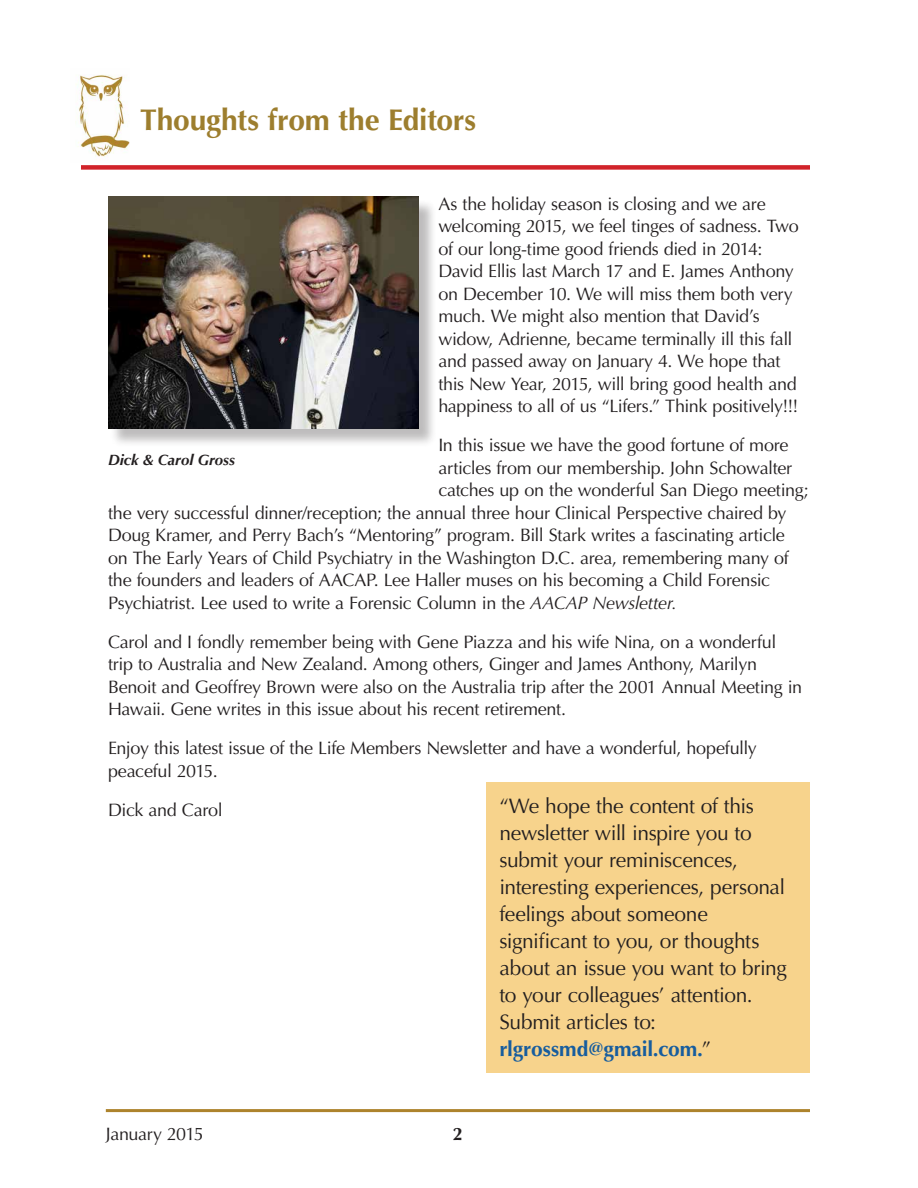
<style>
.page{position:relative;width:918px;height:1188px;background:#fff}
.page>*{position:absolute;margin:0;border:0;box-sizing:border-box;transform-origin:0 0}
.t1{font:700 30px "Optima LT Std";letter-spacing:-.005em;color:#9d7e2e}
.t2{font:21px/27px "Optima LT Std";letter-spacing:-.015em;color:#231f20}
.t3{font:18px/22.5px "Optima LT Std";letter-spacing:-.02em;color:#231f20}
.t4{font:700 18px "Optima LT Std";color:#231f20}
.t5{font:italic 700 15px "Optima LT Std";color:#231f20}
.s1{font-style:italic}
.s2{font-weight:700;color:#175d9e}
</style>
<div class="page">
<hr style="left:106px;top:1109px;width:704px;height:3px;background:#ad832c">
<img style="left:75px;top:75px;width:55px;height:85px">
<div style="left:81px;top:165px;width:729px;height:5px;background:#d1232a"></div>
<div style="left:110px;top:199px;width:327px;height:249px;background:#231f20;opacity:.3"></div>
<img style="left:108px;top:197px;width:310px;height:232px">
<div style="left:486px;top:782px;width:324px;height:290px;background:#f7d38c"></div>
<h1 class="t1" style="left:140px;top:102px;width:338px">Thoughts from the Editors</h1>
<p class="t3" style="left:438px;top:193px;width:362px">As the holiday season is closing and we are welcoming 2015, we feel tinges of sadness. Two of our long-time good friends died in 2014:<br>David Ellis last March 17 and E. James Anthony on December 10. We will miss them both very much. We might also mention that David’s widow, Adrienne, became terminally ill this fall and passed away on January 4. We hope that this New Year, 2015, will bring good health and happiness to all of us “Lifers.” Think positively!!!</p>
<p class="t3" style="left:438px;top:434px;width:352px">In this issue we have the good fortune of more</p>
<p class="t3" style="left:438px;top:457px;width:355px">articles from our membership. John Schowalter</p>
<p class="t3" style="left:438px;top:479px;width:372px">catches up on the wonderful San Diego meeting;</p>
<p class="t3" style="left:108px;top:502px;width:680px">the very successful dinner/reception; the annual three hour Clinical Perspective chaired by</p>
<p class="t3" style="left:108px;top:524px;width:678px">Doug Kramer, and Perry Bach’s “Mentoring” program. Bill Stark writes a fascinating article</p>
<p class="t3" style="left:108px;top:547px;width:682px">on The Early Years of Child Psychiatry in the Washington D.C. area, remembering many of</p>
<p class="t3" style="left:108px;top:569px;width:664px">the founders and leaders of AACAP. Lee Haller muses on his becoming a Child Forensic</p>
<p class="t3" style="left:108px;top:592px;width:570px">Psychiatrist. Lee used to write a Forensic Column in the <span class="s1">AACAP Newsletter.</span></p>
<p class="t3" style="left:108px;top:631px;width:696px">Carol and I fondly remember being with Gene Piazza and his wife Nina, on a wonderful trip to Australia and New Zealand. Among others, Ginger and James Anthony, Marilyn Benoit and Geoffrey Brown were also on the Australia trip after the 2001 Annual Meeting in Hawaii. Gene writes in this issue about his recent retirement.</p>
<p class="t3" style="left:108px;top:737px;width:650px">Enjoy this latest issue of the Life Members Newsletter and have a wonderful, hopefully peaceful 2015.</p>
<p class="t3" style="left:108px;top:799px;width:116px">Dick and Carol</p>
<p class="t5" style="left:108px;top:451px;width:128px">Dick &amp; Carol Gross</p>
<p class="t2" style="left:500px;top:793px;width:289px">“We hope the content of this newsletter will inspire you to submit your reminiscences, interesting experiences, personal feelings about someone significant to you, or thoughts about an issue you want to bring to your colleagues’ attention.<br>Submit articles to: <span class="s2">rlgrossmd@gmail.com.</span>”</p>
<p class="t3" style="left:106px;top:1123px;width:99px">January 2015</p>
<p class="t4" style="left:453px;top:1123px;width:12px">2</p>
</div>
